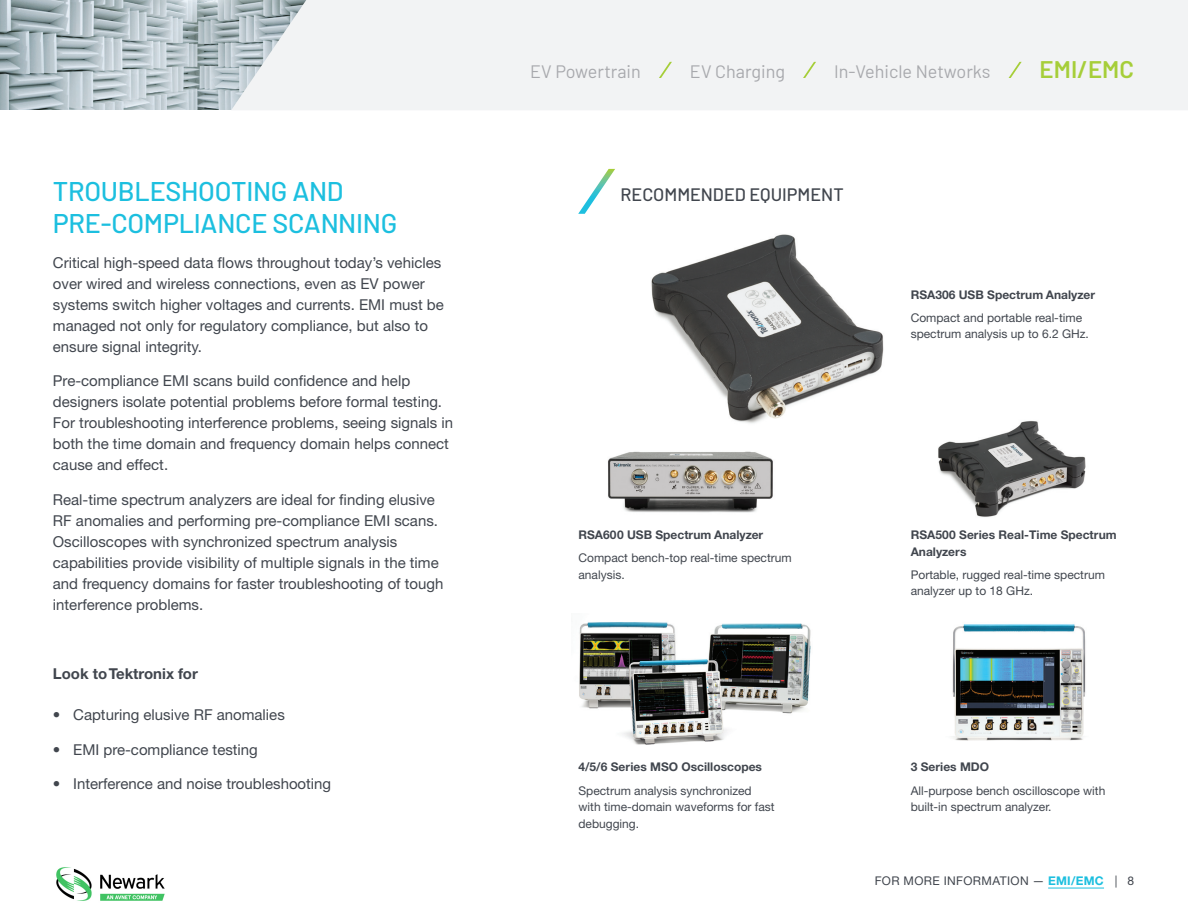
<style>
.page{position:relative;width:1188px;height:918px;background:#fff}
.page>*{position:absolute;margin:0;border:0;box-sizing:border-box;transform-origin:0 0}
.t1{font:500 27px/32.4px "Barlow";letter-spacing:-.01em;color:#1cbfdf}
.t2{font:600 24px "Barlow";color:#a6ce39}
.t3{font:18px "Barlow";color:#a8a9ad}
.t4{font:500 18px "Barlow";color:#41464e}
.t5{font:15px/21px "Helvetica Neue";color:#41464e}
.t6{font:700 15px "Helvetica Neue CE";color:#41464e}
.t7{font:12px/16.5px "Helvetica Neue";color:#41464e}
.t8{font:700 12px/16.5px "Helvetica Neue CE";color:#41464e}
.t9{font:12px "Helvetica Neue";letter-spacing:.035em;color:#41464e}
.s1{font-family:"Helvetica Neue CE";font-weight:700;color:#1cbfdf}
</style>
<div class="page">
<img style="left:56px;top:867px;width:109px;height:34px">
<hr style="left:1048px;top:888px;width:56px;height:1px;background:#1cbfdf">
<img style="left:938px;top:421px;width:148px;height:96px">
<img style="left:608px;top:451px;width:165px;height:62px">
<img style="left:952px;top:624px;width:134px;height:117px">
<img style="left:579px;top:622px;width:232px;height:123px">
<img style="left:651px;top:234px;width:233px;height:190px">
<img style="left:0;top:0;width:231px;height:109px">
<div style="left:231px;top:0;width:957px;height:110px;background:#f2f3f4"></div>
<svg style="left:578px;top:169px;width:37px;height:45px"></svg>
<svg style="left:659px;top:62px;width:13px;height:16px"></svg>
<svg style="left:803px;top:62px;width:13px;height:16px"></svg>
<svg style="left:1009px;top:62px;width:13px;height:16px"></svg>
<h1 class="t1" style="left:53px;top:173px;width:346px">TROUBLESHOOTING AND<br>PRE-COMPLIANCE SCANNING</h1>
<p class="t5" style="left:53px;top:252px;width:392px">Critical high-speed data flows throughout today’s vehicles over wired and wireless connections, even as EV power systems switch higher voltages and currents. EMI must be managed not only for regulatory compliance, but also to ensure signal integrity.</p>
<p class="t5" style="left:53px;top:370px;width:402px">Pre-compliance EMI scans build confidence and help designers isolate potential problems before formal testing.<br>For troubleshooting interference problems, seeing signals in both the time domain and frequency domain helps connect cause and effect.</p>
<p class="t5" style="left:53px;top:489px;width:392px">Real-time spectrum analyzers are ideal for finding elusive RF anomalies and performing pre-compliance EMI scans.<br>Oscilloscopes with synchronized spectrum analysis capabilities provide visibility of multiple signals in the time and frequency domains for faster troubleshooting of tough interference problems.</p>
<p class="t6" style="left:53px;top:664px;width:147px">Look to Tektronix for</p>
<p class="t5" style="left:53px;top:704px;width:233px">• Capturing elusive RF anomalies</p>
<p class="t5" style="left:53px;top:739px;width:207px">• EMI pre-compliance testing</p>
<p class="t5" style="left:53px;top:773px;width:280px">• Interference and noise troubleshooting</p>
<p class="t3" style="left:530px;top:58px;width:112px">EV Powertrain</p>
<p class="t3" style="left:690px;top:58px;width:97px">EV Charging</p>
<p class="t3" style="left:834px;top:58px;width:158px">In-Vehicle Networks</p>
<h2 class="t2" style="left:1040px;top:52px;width:96px">EMI/EMC</h2>
<p class="t4" style="left:621px;top:181px;width:225px">RECOMMENDED EQUIPMENT</p>
<p class="t8" style="left:911px;top:286px;width:186px">RSA306 USB Spectrum Analyzer</p>
<p class="t7" style="left:911px;top:309px;width:180px">Compact and portable real-time spectrum analysis up to 6.2 GHz.</p>
<p class="t8" style="left:579px;top:527px;width:186px">RSA600 USB Spectrum Analyzer</p>
<p class="t7" style="left:579px;top:550px;width:215px">Compact bench-top real-time spectrum analysis.</p>
<p class="t8" style="left:579px;top:759px;width:185px">4/5/6 Series MSO Oscilloscopes</p>
<p class="t7" style="left:579px;top:782px;width:198px">Spectrum analysis synchronized with time-domain waveforms for fast debugging.</p>
<p class="t8" style="left:911px;top:527px;width:208px">RSA500 Series Real-Time Spectrum<br>Analyzers</p>
<p class="t7" style="left:911px;top:566px;width:196px">Portable, rugged real-time spectrum analyzer up to 18 GHz.</p>
<p class="t8" style="left:911px;top:759px;width:80px">3 Series MDO</p>
<p class="t7" style="left:911px;top:782px;width:196px">All-purpose bench oscilloscope with built-in spectrum analyzer.</p>
<p class="t9" style="left:875px;top:874px;width:261px">FOR MORE INFORMATION — <span class="s1">EMI/EMC</span> | 8</p>
</div>
